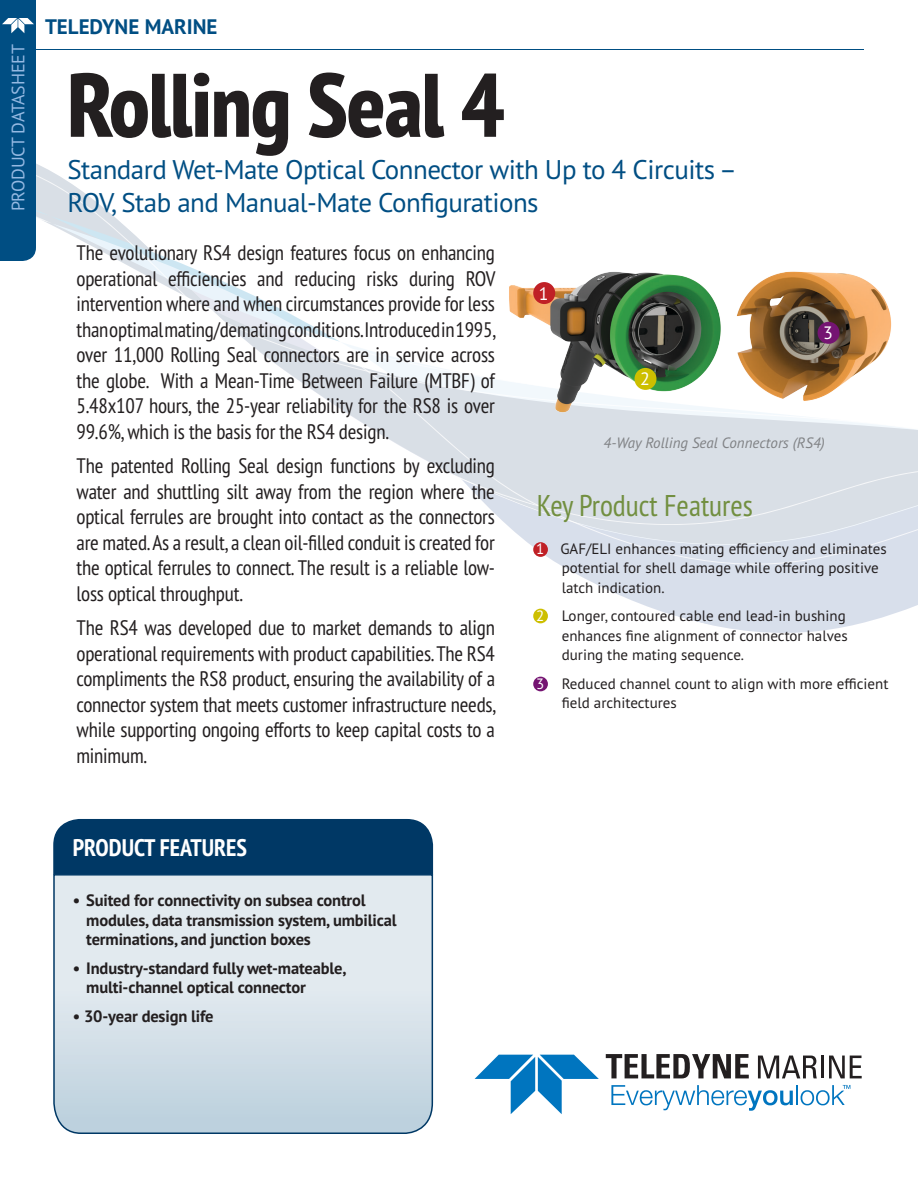
<style>
.page{position:relative;width:918px;height:1188px;background:#fff}
.page>*{position:absolute;margin:0;border:0;box-sizing:border-box;transform-origin:0 0}
.front_product_name{font:800 condensed 90px "PT Sans Pro";letter-spacing:-.01em;color:#231f20}
.headline{font:condensed 30px "PT Sans Pro";color:#728f40}
.front_product_subhea{font:27px/33px "PT Sans Pro";letter-spacing:-.02em;color:#004e83}
.features_head{font:700 condensed 24px "PT Sans Pro";color:#fff}
.body_text{font:condensed 21px/25.5px "PT Sans Pro";letter-spacing:-.01em;color:#231f20;text-align:justify}
.t1{font:700 21px "PT Sans Pro";color:#004e83}
.t2{font:18px "PT Sans Pro";letter-spacing:-.01em;color:#95b9e2}
.t3{font:18px "PT Sans Pro";color:#fff}
.feature_bullets{font:700 16.5px/19.5px "PT Sans Pro";letter-spacing:-.01em;color:#231f20}
.body_text-2{font:15px/19.5px "PT Sans Pro";color:#231f20}
.t4{font:italic 15px "PT Sans Pro";color:#808285}
.s1{color:#fff}
</style>
<div class="page">
<svg style="left:534px;top:566px;width:384px;height:67px;fill:#d8dfeb"></svg>
<svg style="left:248px;top:342px;width:70px;height:52px"></svg>
<svg style="left:318px;top:343px;width:600px;height:223px;fill:#d9dfeb"></svg>
<svg style="left:0;top:0;width:340px;height:342px"></svg>
<hr style="left:36px;top:49px;width:828px;height:1px;background:#004e83">
<svg style="left:606px;top:1054px;width:143px;height:24px"></svg>
<svg style="left:758px;top:1056px;width:59px;height:22px"></svg>
<hr style="left:821px;top:1056px;width:3px;height:22px;background:#231f20">
<svg style="left:829px;top:1056px;width:33px;height:22px"></svg>
<svg style="left:611px;top:1085px;width:182px;height:26px"></svg>
<hr style="left:796px;top:1085px;width:2px;height:20px;background:#0075bf">
<svg style="left:801px;top:1085px;width:49px;height:20px"></svg>
<svg style="left:475px;top:1055px;width:124px;height:59px"></svg>
<svg style="left:53px;top:875px;width:381px;height:259px"></svg>
<div style="left:53px;top:819px;width:381px;height:56px;background:#003865"></div>
<div style="left:533px;top:542px;width:15px;height:15px;background:#c02026;border-radius:50%"></div>
<div style="left:533px;top:609px;width:15px;height:14px;background:#cdbf00;border-radius:50%"></div>
<div style="left:533px;top:677px;width:15px;height:14px;background:#751472;border-radius:50%"></div>
<img style="left:502px;top:271px;width:416px;height:204px">
<div style="left:634px;top:368px;width:22px;height:22px;background:#cdbf00;border-radius:50%"></div>
<div style="left:818px;top:322px;width:22px;height:22px;background:#751472;border-radius:50%"></div>
<div style="left:533px;top:282px;width:22px;height:22px;background:#c02026;border-radius:50%"></div>
<p class="t2" style="left:7px;top:211px;width:169px;rotate:-90deg">PRODUCT DATASHEET</p>
<p class="t1" style="left:45px;top:13px;width:174px">TELEDYNE MARINE</p>
<p class="front_product_name" style="left:68px;top:46px;width:439px">Rolling Seal 4</p>
<p class="front_product_subhea" style="left:68px;top:152px;width:671px">Standard Wet-Mate Optical Connector with Up to 4 Circuits –<br>ROV, Stab and Manual-Mate Configurations</p>
<p class="body_text" style="left:76px;top:240px;width:421px">The evolutionary RS4 design features focus on enhancing operational efficiencies and reducing risks during ROV intervention where and when circumstances provide for less than optimal mating/demating conditions.Introduced in 1995, over 11,000 Rolling Seal connectors are in service across the globe. With a Mean-Time Between Failure (MTBF) of 5.48x107 hours, the 25-year reliability for the RS8 is over 99.6%, which is the basis for the RS4 design.</p>
<p class="body_text" style="left:76px;top:453px;width:420px">The patented Rolling Seal design functions by excluding water and shuttling silt away from the region where the optical ferrules are brought into contact as the connectors are mated. As a result, a clean oil-filled conduit is created for the optical ferrules to connect. The result is a reliable low&shy;loss optical throughput.</p>
<p class="body_text" style="left:76px;top:615px;width:421px">The RS4 was developed due to market demands to align operational requirements with product capabilities. The RS4 compliments the RS8 product, ensuring the availability of a connector system that meets customer infrastructure needs, while supporting ongoing efforts to keep capital costs to a minimum.</p>
<p class="t3" style="left:539px;top:282px;width:11px">1</p>
<p class="t3" style="left:823px;top:321px;width:11px">3</p>
<p class="t3" style="left:640px;top:367px;width:11px">2</p>
<p class="t4" style="left:604px;top:433px;width:223px">4-Way Rolling Seal Connectors (RS4)</p>
<p class="headline" style="left:537px;top:486px;width:218px">Key Product Features</p>
<p class="body_text-2" style="left:562px;top:538px;width:326px;text-indent:-26px"><span class="s1">1</span> GAF/ELI enhances mating efficiency and eliminates potential for shell damage while offering positive latch indication.</p>
<p class="body_text-2" style="left:562px;top:606px;width:287px;text-indent:-26px"><span class="s1">2</span> Longer, contoured cable end lead-in bushing enhances fine alignment of connector halves during the mating sequence.</p>
<p class="body_text-2" style="left:562px;top:673px;width:328px;text-indent:-26px"><span class="s1">3</span> Reduced channel count to align with more efficient field architectures</p>
<p class="features_head" style="left:73px;top:832px;width:176px">PRODUCT FEATURES</p>
<p class="feature_bullets" style="left:86px;top:890px;width:312px;text-indent:-14px">• Suited for connectivity on subsea control modules, data transmission system, umbilical terminations, and junction boxes</p>
<p class="feature_bullets" style="left:86px;top:958px;width:262px;text-indent:-14px">• Industry-standard fully wet-mateable, multi-channel optical connector</p>
<p class="feature_bullets" style="left:73px;top:1006px;width:142px">• 30-year design life</p>
</div>
